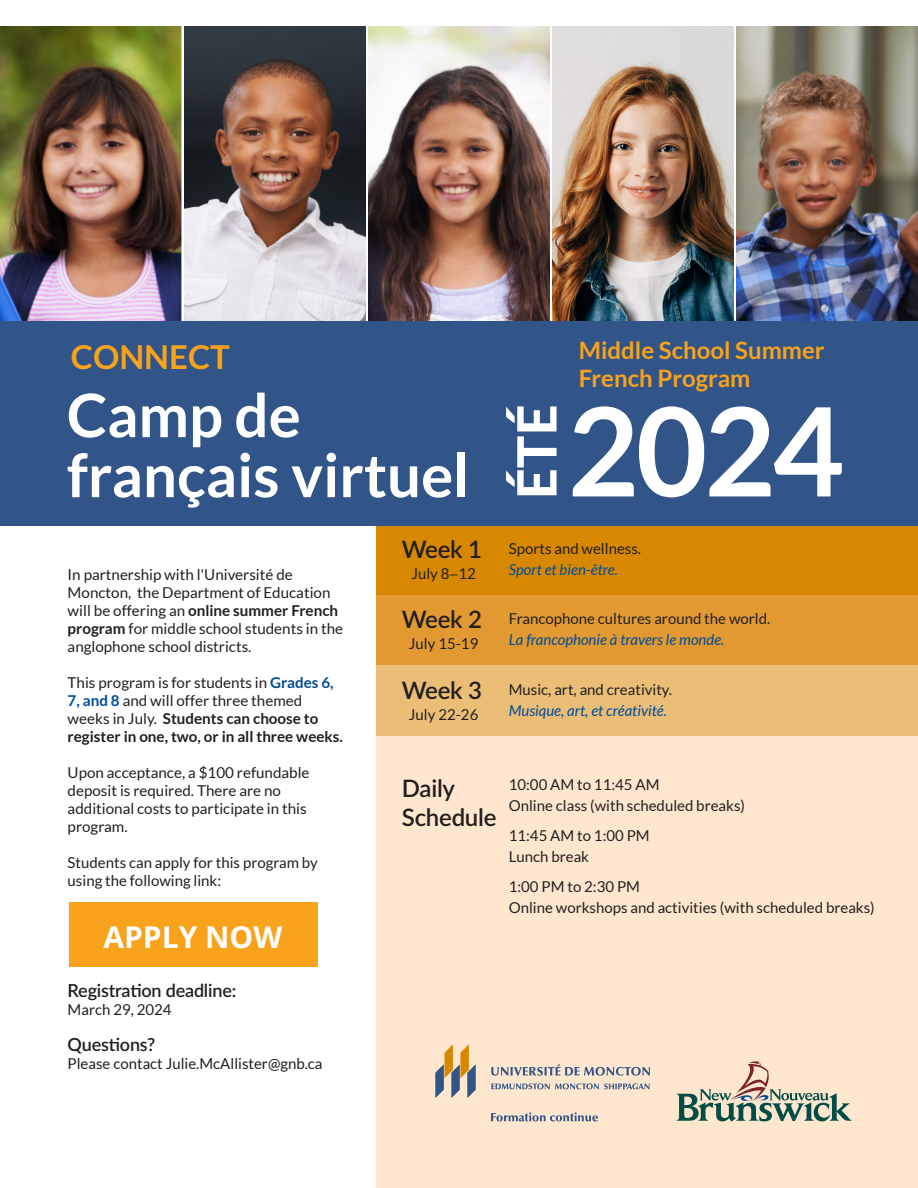
<style>
.page{position:relative;width:918px;height:1188px;background:#fff}
.page>*{position:absolute;margin:0;border:0;box-sizing:border-box;transform-origin:0 0}
.t1{font:700 123.15px "Lato";color:#fff}
.t2{font:700 60px/60px "Lato";color:#fff}
.t3{font:800 54.15px "Lato";color:#fff}
.t4{font:700 33px "Lato";color:#f9a21b}
.t5{font:700 30px "Open Sans";color:#fff}
.t6{font:700 24px/28.8px "Lato";color:#f9a21b}
.t7{font:600 24px/28.8px "Lato";letter-spacing:-.01em;color:#231f20}
.t8{font:600 18px "Lato";letter-spacing:-.01em;color:#231f20}
.t9{font:15px/18px "Lato";color:#231f20}
.t10{font:italic 15px "Lato";color:#004c97}
.s1{font-weight:700}
.s2{font-weight:700;color:#004c97}
.s3{font-family:"Myriad Pro"}
</style>
<div class="page">
<img style="left:0;top:26px;width:181px;height:295px">
<img style="left:184px;top:26px;width:182px;height:295px">
<img style="left:368px;top:26px;width:182px;height:295px">
<img style="left:552px;top:26px;width:182px;height:295px">
<img style="left:737px;top:26px;width:181px;height:295px">
<div style="left:377px;top:525px;width:541px;height:70px;background:#d78800"></div>
<div style="left:377px;top:664px;width:541px;height:524px;background:#ffe6ce"></div>
<svg style="left:491px;top:1064px;width:159px;height:12px"></svg>
<svg style="left:491px;top:1083px;width:159px;height:6px"></svg>
<svg style="left:435px;top:1045px;width:41px;height:53px"></svg>
<svg style="left:491px;top:1112px;width:107px;height:9px"></svg>
<div style="left:377px;top:595px;width:541px;height:70px;background:#e29931"></div>
<svg style="left:677px;top:1061px;width:174px;height:60px"></svg>
<div style="left:0;top:321px;width:918px;height:205px;background:#315588"></div>
<div style="left:377px;top:666px;width:541px;height:70px;background:#ebbe77"></div>
<div style="left:69px;top:903px;width:249px;height:64px;background:#f9a21b"></div>
<h3 class="t4" style="left:71px;top:338px;width:160px">CONNECT</h3>
<h2 class="t2" style="left:67px;top:384px;width:404px">Camp de français virtuel</h2>
<h3 class="t6" style="left:579px;top:335px;width:248px">Middle School Summer<br>French Program</h3>
<h3 class="t3" style="left:497px;top:499px;width:96px;rotate:-90deg">ÉTÉ</h3>
<h1 class="t1" style="left:568px;top:381px;width:278px">2024</h1>
<p class="t9" style="left:68px;top:565px;width:277px">In partnership with l'Université de Moncton, the Department of Education will be offering an <span class="s1">online summer French program</span> for middle school students in the anglophone school districts.</p>
<p class="t9" style="left:68px;top:673px;width:277px">This program is for students in <span class="s2">Grades 6, 7, and 8</span> and will offer three themed weeks in July. <span class="s1">Students can choose to register in one, two, or in all three weeks.</span></p>
<p class="t9" style="left:68px;top:763px;width:243px">Upon acceptance, a $100 refundable deposit is required. There are no additional costs to participate in this program.</p>
<p class="t9" style="left:68px;top:853px;width:252px">Students can apply for this program by using the following link:</p>
<h3 class="t5" style="left:103px;top:916px;width:181px">APPLY NOW</h3>
<h3 class="t7" style="left:402px;top:534px;width:82px">Week 1</h3>
<p class="t9" style="left:411px;top:564px;width:66px">July 8<span class="s3">−</span>12</p>
<h3 class="t7" style="left:402px;top:604px;width:82px">Week 2</h3>
<p class="t9" style="left:409px;top:634px;width:71px">July 15-19</p>
<h3 class="t7" style="left:402px;top:674px;width:82px">Week 3</h3>
<p class="t9" style="left:409px;top:705px;width:71px">July 22-26</p>
<p class="t9" style="left:509px;top:539px;width:134px">Sports and wellness.</p>
<p class="t10" style="left:509px;top:561px;width:111px">Sport et bien-être.</p>
<p class="t9" style="left:509px;top:610px;width:263px">Francophone cultures around the world.</p>
<p class="t10" style="left:509px;top:631px;width:217px">La francophonie à travers le monde.</p>
<p class="t9" style="left:509px;top:680px;width:165px">Music, art, and creativity.</p>
<p class="t10" style="left:509px;top:702px;width:160px">Musique, art, et créativité.</p>
<h3 class="t7" style="left:402px;top:773px;width:96px">Daily<br>Schedule</h3>
<p class="t9" style="left:509px;top:774px;width:238px;line-height:21px">10:00 AM to 11:45 AM<br>Online class (with scheduled breaks)</p>
<p class="t9" style="left:509px;top:825px;width:142px;line-height:21px">11:45 AM to 1:00 PM<br>Lunch break</p>
<p class="t9" style="left:509px;top:876px;width:368px;line-height:21px">1:00 PM to 2:30 PM<br>Online workshops and activities (with scheduled breaks)</p>
<p class="t8" style="left:68px;top:977px;width:170px">Registration deadline:</p>
<p class="t9" style="left:68px;top:1000px;width:105px">March 29, 2024</p>
<p class="t8" style="left:68px;top:1031px;width:89px">Questions?</p>
<p class="t9" style="left:68px;top:1054px;width:256px">Please contact Julie.McAllister@gnb.ca</p>
</div>
